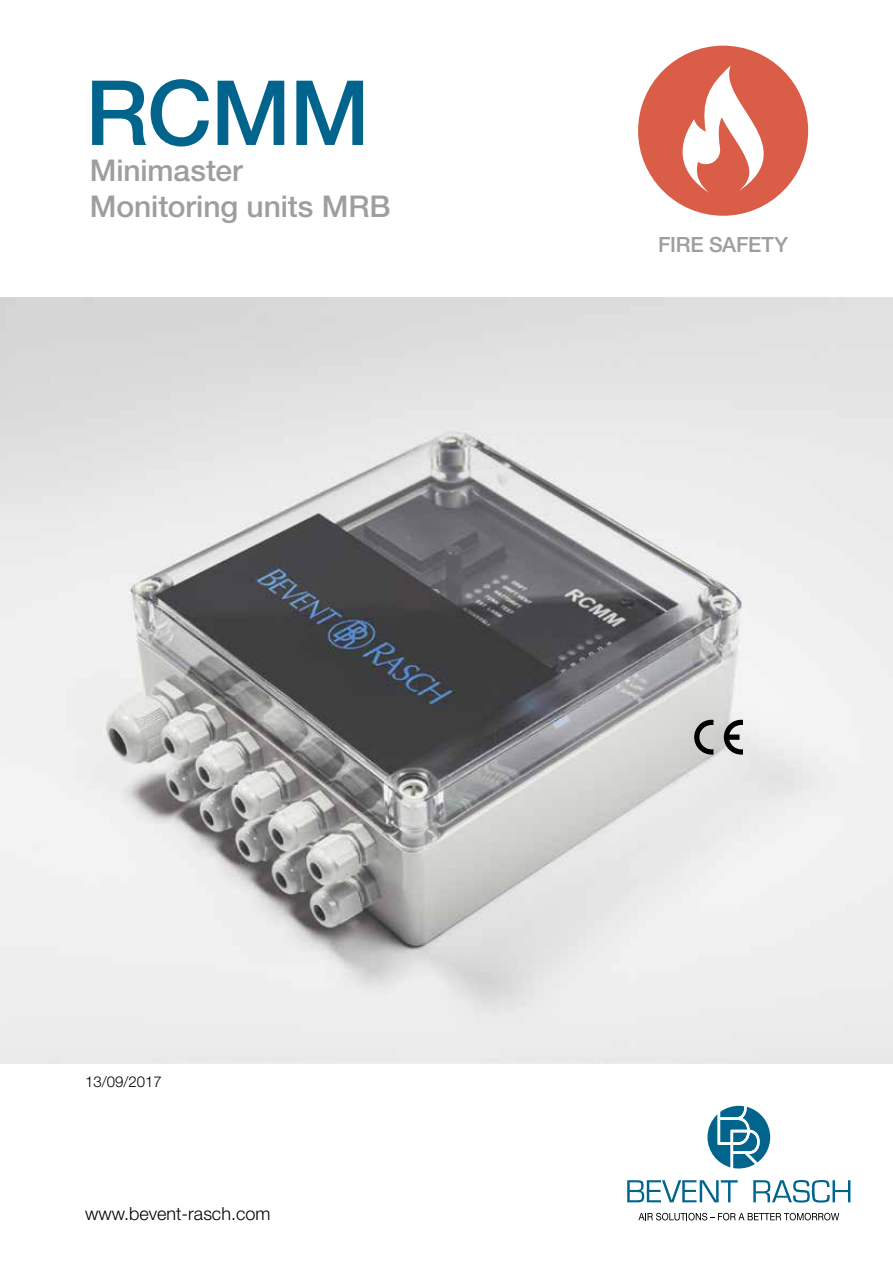
<style>
.page{position:relative;width:893px;height:1263px;background:#fff}
.page>*{position:absolute;margin:0;border:0;box-sizing:border-box;transform-origin:0 0}
.t1{font:500 90px "Helvetica Neue LT Std";color:#00648d}
.t2{font:500 30px/36px "Helvetica Neue LT Std";letter-spacing:-.005em;color:#9c9e9f}
.t3{font:500 21px "Helvetica Neue LT Std";letter-spacing:-.01em;color:#9c9e9f}
.t4{font:300 18px "Helvetica Neue LT Std";color:#000}
.t5{font:300 15px "Helvetica Neue LT Std";color:#000}
</style>
<div class="page">
<div style="left:638px;top:46px;width:170px;height:170px;background:#da5d48;border-radius:50%"></div>
<svg style="left:682px;top:65px;width:123px;height:128px"></svg>
<svg style="left:707px;top:1106px;width:63px;height:62px"></svg>
<svg style="left:627px;top:1180px;width:111px;height:22px"></svg>
<svg style="left:753px;top:1180px;width:97px;height:22px"></svg>
<svg style="left:638px;top:1213px;width:201px;height:7px"></svg>
<img style="left:0;top:298px;width:893px;height:765px">
<svg style="left:724px;top:720px;width:19px;height:35px"></svg>
<svg style="left:694px;top:720px;width:19px;height:35px"></svg>
<h1 class="t1" style="left:85px;top:59px;width:286px">RCMM</h1>
<p class="t2" style="left:90px;top:152px;width:302px">Minimaster<br>Monitoring units MRB</p>
<p class="t3" style="left:658px;top:232px;width:131px">FIRE SAFETY</p>
<p class="t5" style="left:85px;top:1072px;width:78px">13/09/2017</p>
<p class="t4" style="left:85px;top:1203px;width:187px">www.bevent-rasch.com</p>
</div>
